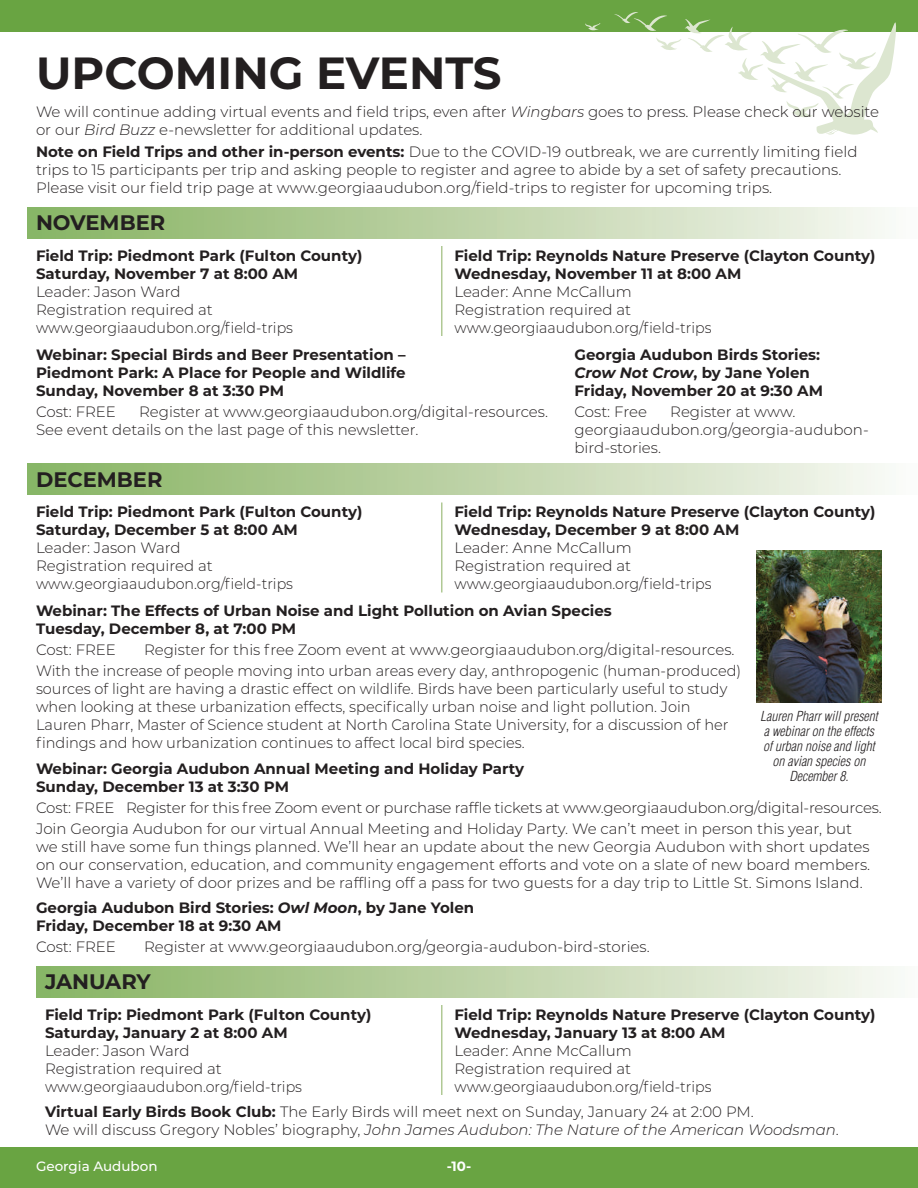
<style>
.page{position:relative;width:918px;height:1188px;background:#fff}
.page>*{position:absolute;margin:0;border:0;box-sizing:border-box;transform-origin:0 0}
.t1{font:700 45px "Montserrat";color:#231f20}
.t2{font:700 21px "Montserrat";color:#231f20}
.t3{font:300 15px/18px "Montserrat";color:#231f20}
.t4{font:700 15px/18px "Montserrat";color:#231f20}
.t5{font:italic 300 condensed 13.5px/15px "Helvetica";color:#231f20;text-align:center}
.t6{font:500 13.5px "Montserrat";color:#fff}
.t7{font:700 13.5px "Montserrat";color:#fff}
.s1{font-style:italic}
.s2{font-weight:700}
</style>
<div class="page">
<div style="left:27px;top:207px;width:891px;height:31px;background:linear-gradient(to right,#86b160,#f9f8f5)"></div>
<div style="left:27px;top:464px;width:891px;height:31px;background:linear-gradient(to right,#86b160,#f9f8f5)"></div>
<div style="left:0;top:1148px;width:918px;height:40px;background:#69a442"></div>
<div style="left:0;top:0;width:918px;height:32px;background:#69a442"></div>
<svg style="left:585px;top:23px;width:16px;height:8px"></svg>
<svg style="left:614px;top:12px;width:282px;height:123px"></svg>
<hr style="left:441px;top:246px;width:1px;height:90px;background:#b0c995">
<hr style="left:441px;top:502px;width:1px;height:90px;background:#b0c995">
<img style="left:756px;top:551px;width:126px;height:152px">
<div style="left:36px;top:966px;width:882px;height:32px;background:linear-gradient(to right,#86b260,#f8f7f3)"></div>
<hr style="left:441px;top:1005px;width:1px;height:90px;background:#b0c995">
<h1 class="t1" style="left:36px;top:40px;width:467px">UPCOMING EVENTS</h1>
<p class="t3" style="left:36px;top:102px;width:845px">We will continue adding virtual events and field trips, even after <span class="s1">Wingbars</span> goes to press. Please check our website or our <span class="s1">Bird Buzz</span> e-newsletter for additional updates.</p>
<p class="t3" style="left:36px;top:142px;width:823px"><span class="s2">Note on Field Trips and other in-person events:</span> Due to the COVID-19 outbreak, we are currently limiting field trips to 15 participants per trip and asking people to register and agree to abide by a set of safety precautions.<br>Please visit our field trip page at www.georgiaaudubon.org/field-trips to register for upcoming trips.</p>
<h2 class="t2" style="left:36px;top:208px;width:131px">NOVEMBER</h2>
<p class="t4" style="left:36px;top:245px;width:328px">Field Trip: Piedmont Park (Fulton County)<br>Saturday, November 7 at 8:00 AM</p>
<p class="t3" style="left:36px;top:282px;width:259px">Leader: Jason Ward<br>Registration required at www.georgiaaudubon.org/field-trips</p>
<p class="t4" style="left:454px;top:245px;width:423px">Field Trip: Reynolds Nature Preserve (Clayton County)<br>Wednesday, November 11 at 8:00 AM</p>
<p class="t3" style="left:454px;top:282px;width:259px">Leader: Anne McCallum<br>Registration required at www.georgiaaudubon.org/field-trips</p>
<p class="t4" style="left:36px;top:344px;width:371px;text-align:justify">Webinar: Special Birds and Beer Presentation – Piedmont Park: A Place for People and Wildlife Sunday, November 8 at 3:30 PM</p>
<p class="t3" style="left:36px;top:402px;width:82px">Cost: FREE</p>
<p class="t3" style="left:36px;top:402px;width:514px;text-indent:103px">Register at www.georgiaaudubon.org/digital-resources.<br>See event details on the last page of this newsletter.</p>
<h2 class="t2" style="left:36px;top:464px;width:128px">DECEMBER</h2>
<p class="t4" style="left:574px;top:344px;width:250px">Georgia Audubon Birds Stories:<br><span class="s1">Crow Not Crow</span>, by Jane Yolen<br>Friday, November 20 at 9:30 AM</p>
<p class="t3" style="left:574px;top:402px;width:74px">Cost: Free</p>
<p class="t3" style="left:574px;top:402px;width:296px;text-indent:96px">Register at www. georgiaaudubon.org/georgia-audubon&shy;bird-stories.</p>
<p class="t4" style="left:36px;top:502px;width:328px">Field Trip: Piedmont Park (Fulton County)<br>Saturday, December 5 at 8:00 AM</p>
<p class="t3" style="left:36px;top:538px;width:259px">Leader: Jason Ward<br>Registration required at www.georgiaaudubon.org/field-trips</p>
<p class="t4" style="left:454px;top:502px;width:423px">Field Trip: Reynolds Nature Preserve (Clayton County)<br>Wednesday, December 9 at 8:00 AM</p>
<p class="t3" style="left:454px;top:538px;width:259px">Leader: Anne McCallum<br>Registration required at www.georgiaaudubon.org/field-trips</p>
<p class="t4" style="left:36px;top:601px;width:577px">Webinar: The Effects of Urban Noise and Light Pollution on Avian Species<br>Tuesday, December 8, at 7:00 PM</p>
<p class="t3" style="left:36px;top:640px;width:82px">Cost: FREE</p>
<p class="t3" style="left:36px;top:639px;width:707px;line-height:21px;text-indent:108px">Register for this free Zoom event at www.georgiaaudubon.org/digital-resources.<br>With the increase of people moving into urban areas every day, anthropogenic (human-produced)</p>
<p class="t3" style="left:36px;top:679px;width:694px">sources of light are having a drastic effect on wildlife. Birds have been particularly useful to study when looking at these urbanization effects, specifically urban noise and light pollution. Join Lauren Pharr, Master of Science student at North Carolina State University, for a discussion of her findings and how urbanization continues to affect local bird species.</p>
<p class="t4" style="left:36px;top:758px;width:490px">Webinar: Georgia Audubon Annual Meeting and Holiday Party<br>Sunday, December 13 at 3:30 PM</p>
<p class="t3" style="left:36px;top:796px;width:847px;line-height:21px">Cost: FREE Register for this free Zoom event or purchase raffle tickets at www.georgiaaudubon.org/digital-resources.<br>Join Georgia Audubon for our virtual Annual Meeting and Holiday Party. We can’t meet in person this year, but</p>
<p class="t3" style="left:36px;top:837px;width:836px;text-align:justify">we still have some fun things planned. We’ll hear an update about the new Georgia Audubon with short updates on our conservation, education, and community engagement efforts and vote on a slate of new board members.<br>We’ll have a variety of door prizes and be raffling off a pass for two guests for a day trip to Little St. Simons Island.</p>
<p class="t4" style="left:36px;top:898px;width:440px">Georgia Audubon Bird Stories: <span class="s1">Owl Moon</span>, by Jane Yolen<br>Friday, December 18 at 9:30 AM</p>
<p class="t3" style="left:36px;top:937px;width:82px">Cost: FREE</p>
<p class="t3" style="left:144px;top:937px;width:507px">Register at www.georgiaaudubon.org/georgia-audubon-bird-stories.</p>
<p class="t5" style="left:760px;top:709px;width:119px">Lauren Pharr will present a webinar on the effects of urban noise and light on avian species on<br>December 8.</p>
<h2 class="t2" style="left:45px;top:967px;width:107px">JANUARY</h2>
<p class="t4" style="left:45px;top:1004px;width:328px">Field Trip: Piedmont Park (Fulton County)<br>Saturday, January 2 at 8:00 AM</p>
<p class="t3" style="left:45px;top:1041px;width:259px">Leader: Jason Ward<br>Registration required at www.georgiaaudubon.org/field-trips</p>
<p class="t4" style="left:454px;top:1004px;width:423px">Field Trip: Reynolds Nature Preserve (Clayton County)<br>Wednesday, January 13 at 8:00 AM</p>
<p class="t3" style="left:454px;top:1041px;width:259px">Leader: Anne McCallum<br>Registration required at www.georgiaaudubon.org/field-trips</p>
<p class="t3" style="left:45px;top:1102px;width:795px"><span class="s2">Virtual Early Birds Book Club:</span> The Early Birds will meet next on Sunday, January 24 at 2:00 PM.<br>We will discuss Gregory Nobles’ biography, <span class="s1">John James Audubon: The Nature of the American Woodsman</span>.</p>
<p class="t6" style="left:36px;top:1157px;width:123px">Georgia Audubon</p>
<p class="t7" style="left:447px;top:1157px;width:26px">-10-</p>
</div>
